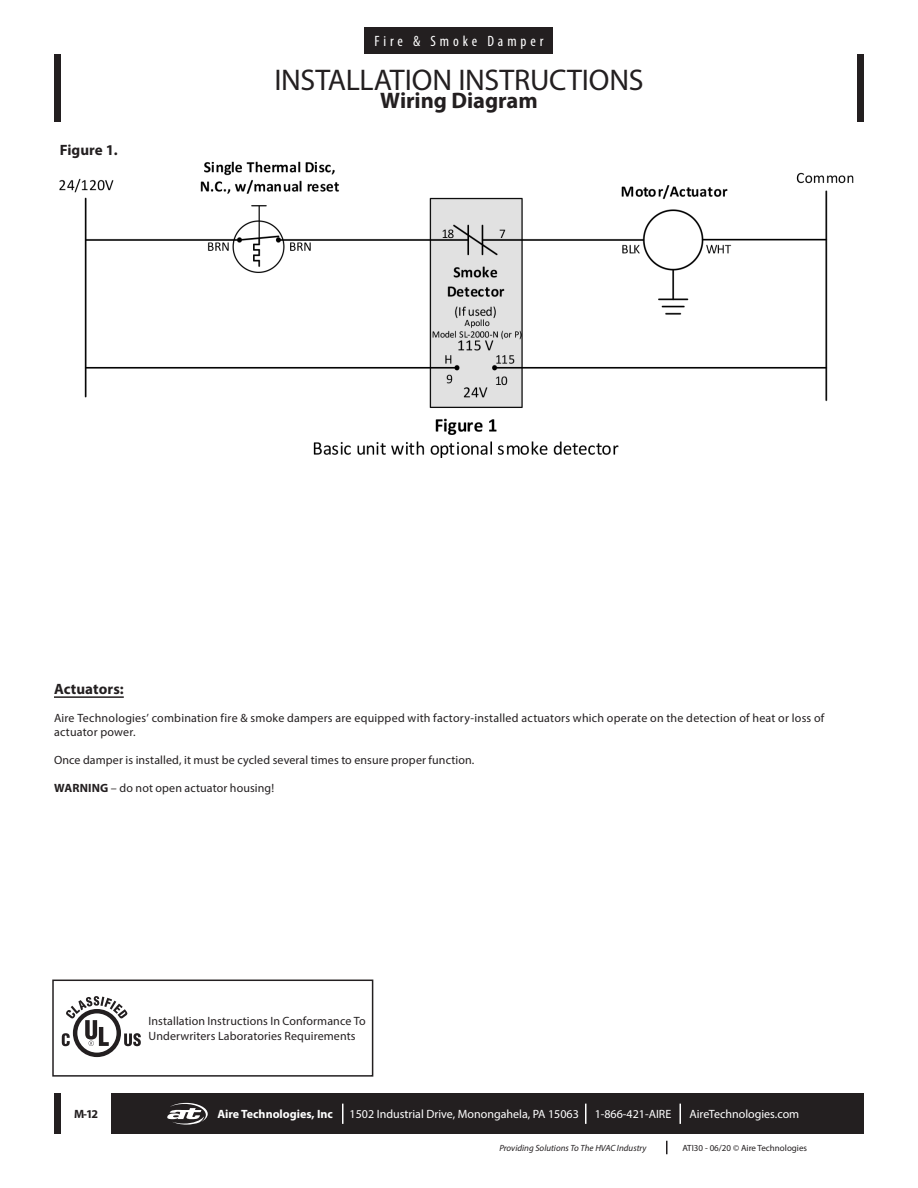
<style>
.page{position:relative;width:918px;height:1188px;background:#fff}
.page>*{position:absolute;margin:0;border:0;box-sizing:border-box;transform-origin:0 0}
.t1{font:30px "Myriad Pro";letter-spacing:-.005em;color:#231f20}
.t2{font:700 22.5px "Myriad Pro";letter-spacing:-.005em;color:#231f20}
.t3{font:700 15px "Myriad Pro";color:#231f20}
.t4{font:condensed 15px "Myriad Pro";letter-spacing:.26em;color:#fff}
.t5{font:12px/14.4px "Myriad Pro";letter-spacing:.01em;color:#231f20}
.t6{font:12px "Myriad Pro";color:#fff}
.t7{font:700 12px "Myriad Pro";color:#fff}
.t8{font:700 12px "Myriad Pro";color:#231f20}
.t9{font:italic 9px "Myriad Pro";color:#231f20}
.t10{font:9px "Myriad Pro";color:#231f20}
.s1{font-weight:700}
</style>
<div class="page">
<div style="left:54px;top:1094px;width:7px;height:40px;background:#231f20"></div>
<div style="left:112px;top:1094px;width:752px;height:40px;background:#231f20"></div>
<hr style="left:342px;top:1104px;width:2px;height:20px;background:#fff">
<svg style="left:585px;top:1104px;width:1px;height:20px"></svg>
<svg style="left:680px;top:1104px;width:1px;height:20px"></svg>
<svg style="left:167px;top:1103px;width:41px;height:22px"></svg>
<div style="left:54px;top:54px;width:7px;height:68px;background:#231f20"></div>
<div style="left:857px;top:54px;width:7px;height:68px;background:#231f20"></div>
<div style="left:364px;top:27px;width:190px;height:27px;background:#231f20"></div>
<svg style="left:666px;top:1141px;width:2px;height:13px"></svg>
<hr style="left:54px;top:696px;width:70px;height:2px;background:#231f20">
<div style="left:52px;top:980px;width:321px;height:97px;border:2px solid #231f20"></div>
<svg style="left:62px;top:996px;width:79px;height:61px"></svg>
<img style="left:59px;top:161px;width:795px;height:297px">
<p class="t4" style="left:375px;top:32px;width:170px">Fire &amp; Smoke Damper</p>
<p class="t3" style="left:60px;top:140px;width:59px">Figure 1.</p>
<p class="t1" style="left:274px;top:61px;width:371px">INSTALLATION INSTRUCTIONS</p>
<p class="t2" style="left:380px;top:86px;width:159px">Wiring Diagram</p>
<p class="t3" style="left:54px;top:679px;width:71px">Actuators:</p>
<p class="t5" style="left:54px;top:711px;width:772px">Aire Technologies’ combination fire &amp; smoke dampers are equipped with factory-installed actuators which operate on the detection of heat or loss of actuator power.</p>
<p class="t5" style="left:54px;top:753px;width:422px">Once damper is installed, it must be cycled several times to ensure proper function.</p>
<p class="t5" style="left:54px;top:781px;width:222px"><span class="s1">WARNING</span> – do not open actuator housing!</p>
<p class="t5" style="left:149px;top:1014px;width:219px">Installation Instructions In Conformance To<br>Underwriters Laboratories Requirements</p>
<p class="t8" style="left:74px;top:1106px;width:25px">M-12</p>
<p class="t7" style="left:217px;top:1106px;width:117px">Aire Technologies, Inc</p>
<p class="t6" style="left:350px;top:1107px;width:231px">1502 Industrial Drive, Monongahela, PA 15063</p>
<p class="t6" style="left:595px;top:1107px;width:78px">1-866-421-AIRE</p>
<p class="t6" style="left:689px;top:1107px;width:111px">AireTechnologies.com</p>
<p class="t9" style="left:499px;top:1142px;width:149px">Providing Solutions To The HVAC Industry</p>
<p class="t10" style="left:682px;top:1142px;width:126px">ATI30 - 06/20 © Aire Technologies</p>
</div>
